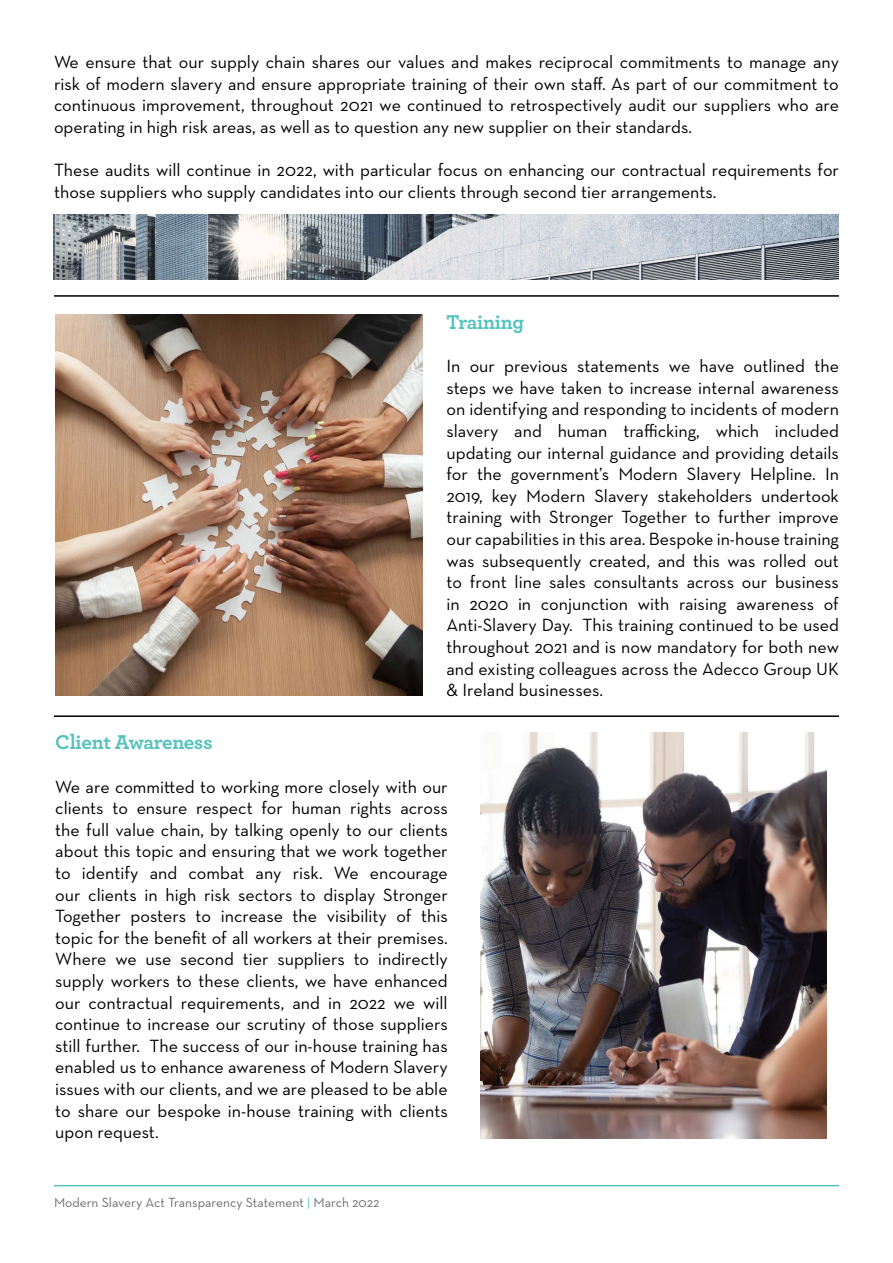
<style>
.page{position:relative;width:893px;height:1263px;background:#fff}
.page>*{position:absolute;margin:0;border:0;box-sizing:border-box;transform-origin:0 0}
.t1{font:700 21px "Archer";letter-spacing:-.015em;color:#54c3bd}
.t2{font:18px/21.6px "Neutraface Text";color:#000;text-align:justify}
.t3{font:13.5px "Neutraface Text";color:#6d6e71}
.s1{color:#54c3bd}
</style>
<div class="page">
<hr style="left:54px;top:1185px;width:785px;height:1px;background:#54c3bd">
<hr style="left:54px;top:295px;width:785px;height:2px;background:#000">
<hr style="left:54px;top:715px;width:785px;height:2px;background:#000">
<img style="left:55px;top:314px;width:367px;height:382px">
<img style="left:480px;top:733px;width:346px;height:405px">
<img style="left:54px;top:215px;width:785px;height:64px">
<p class="t2" style="left:54px;top:51px;width:786px">We ensure that our supply chain shares our values and makes reciprocal commitments to manage any risk of modern slavery and ensure appropriate training of their own staff. As part of our commitment to continuous improvement, throughout 2021 we continued to retrospectively audit our suppliers who are operating in high risk areas, as well as to question any new supplier on their standards.</p>
<p class="t2" style="left:54px;top:159px;width:786px">These audits will continue in 2022, with particular focus on enhancing our contractual requirements for those suppliers who supply candidates into our clients through second tier arrangements.</p>
<p class="t1" style="left:446px;top:305px;width:79px">Training</p>
<p class="t2" style="left:446px;top:355px;width:394px">In our previous statements we have outlined the steps we have taken to increase internal awareness on identifying and responding to incidents of modern slavery and human trafficking, which included updating our internal guidance and providing details for the government’s Modern Slavery Helpline. In 2019, key Modern Slavery stakeholders undertook training with Stronger Together to further improve our capabilities in this area. Bespoke in-house training was subsequently created, and this was rolled out to front line sales consultants across our business in 2020 in conjunction with raising awareness of Anti-Slavery Day. This training continued to be used throughout 2021 and is now mandatory for both new and existing colleagues across the Adecco Group UK &amp; Ireland businesses.</p>
<p class="t1" style="left:55px;top:726px;width:159px">Client Awareness</p>
<p class="t2" style="left:55px;top:775px;width:394px">We are committed to working more closely with our clients to ensure respect for human rights across the full value chain, by talking openly to our clients about this topic and ensuring that we work together to identify and combat any risk. We encourage our clients in high risk sectors to display Stronger Together posters to increase the visibility of this topic for the benefit of all workers at their premises.<br>Where we use second tier suppliers to indirectly supply workers to these clients, we have enhanced our contractual requirements, and in 2022 we will continue to increase our scrutiny of those suppliers still further. The success of our in-house training has enabled us to enhance awareness of Modern Slavery issues with our clients, and we are pleased to be able to share our bespoke in-house training with clients upon request.</p>
<p class="t3" style="left:54px;top:1194px;width:327px">Modern Slavery Act Transparency Statement <span class="s1">|</span> March 2022</p>
</div>
